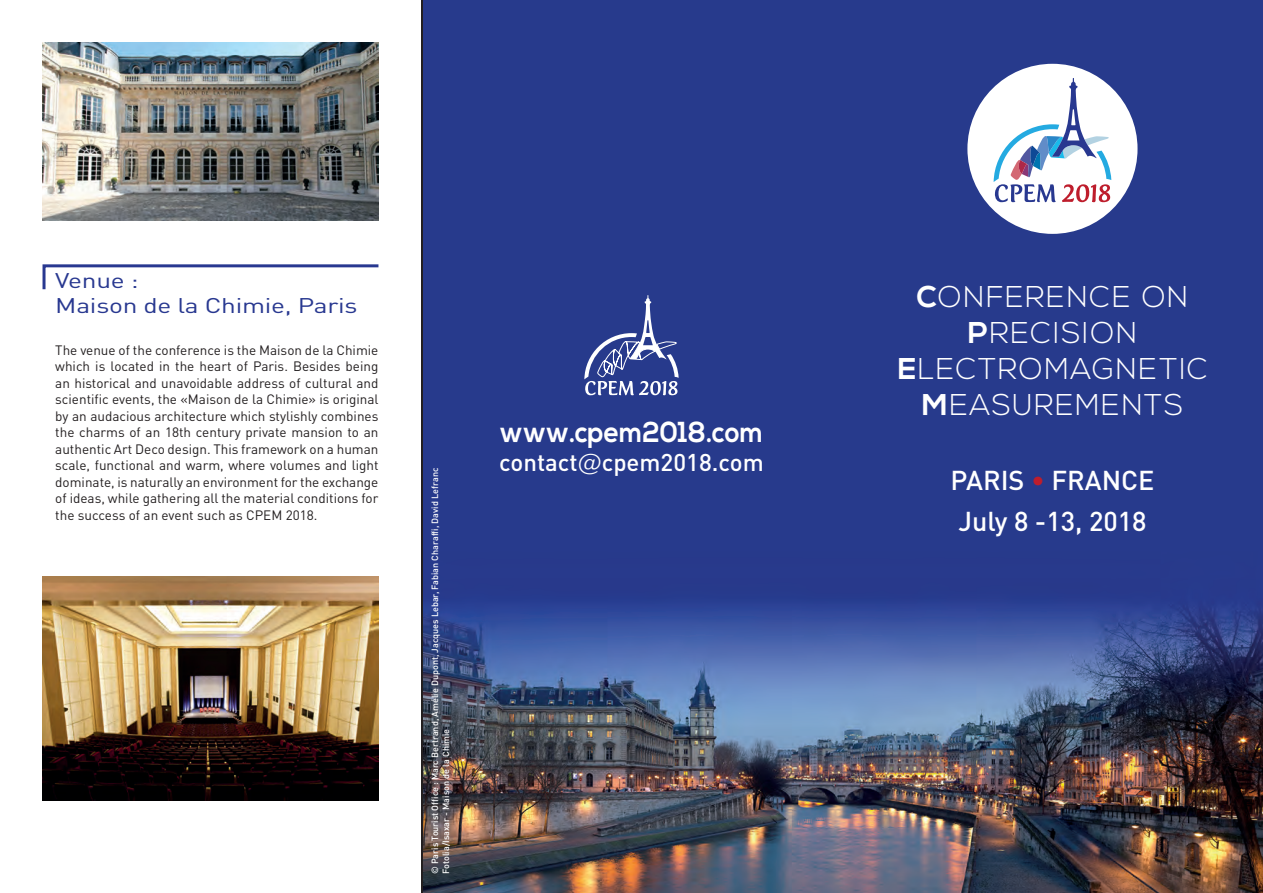
<style>
.page{position:relative;width:1263px;height:893px;background:#fff}
.page>*{position:absolute;margin:0;border:0;box-sizing:border-box;transform-origin:0 0}
.t1{font:300 30px/36px "Nexa";letter-spacing:.05em;color:#fff;text-align:center}
.t2{font:700 28.8px "Nexa";color:#fff;scale:.91 1}
.t3{font:500 27px/41px "DINOT";color:#fff}
.t4{font:500 24px "DINOT";color:#fff}
.t5{font:21px/25.2px "DINOT";letter-spacing:-.01em;color:#283890;scale:1.25 1}
.t6{font:13.5px/16.5px "DINOT";color:#231f20;text-align:justify}
.t7{font:500 9px/10.8px "DINOT";color:#fff}
.s1{font-family:"Futura BT";font-weight:400}
.s2{font-weight:700}
.s3{color:#be1d2c}
</style>
<div class="page">
<img style="left:423px;top:0;width:840px;height:893px">
<div style="left:967px;top:64px;width:170px;height:170px;background:#fff;border-radius:50%"></div>
<svg style="left:994px;top:78px;width:117px;height:125px"></svg>
<img style="left:43px;top:43px;width:335px;height:178px">
<svg style="left:42px;top:264px;width:337px;height:26px"></svg>
<img style="left:43px;top:576px;width:335px;height:224px">
<svg style="left:584px;top:295px;width:95px;height:101px"></svg>
<h3 class="t5" style="left:55px;top:268px;width:243px">Venue :<br>Maison de la Chimie, Paris</h3>
<p class="t6" style="left:55px;top:341px;width:325px">The venue of the conference is the Maison de la Chimie which is located in the heart of Paris. Besides being an historical and unavoidable address of cultural and scientific events, the «Maison de la Chimie» is original by an audacious architecture which stylishly combines the charms of an 18th century private mansion to an authentic Art Deco design. This framework on a human scale, functional and warm, where volumes and light dominate, is naturally an environment for the exchange of ideas, while gathering all the material conditions for the success of an event such as CPEM 2018.</p>
<p class="t7" style="left:429px;top:874px;width:407px;rotate:-90deg">© Paris Tourist Office : Marc Bertrand, Amélie Dupont, Jacques Lebar, Fabian Charaffi, David Lefranc<br>Fotolia/Isaxar - Maison de la Chimie</p>
<h2 class="t2" style="left:500px;top:415px;width:291px">www.cpem2018.com</h2>
<h3 class="t4" style="left:499px;top:447px;width:266px">contact<span class="s1">@</span>cpem2018.com</h3>
<h1 class="t1" style="left:898px;top:280px;width:311px"><span class="s2">C</span>ONFERENCE ON<br><span class="s2">P</span>RECISION<br><span class="s2">E</span>LECTROMAGNETIC<br><span class="s2">M</span>EASUREMENTS</h1>
<h3 class="t3" style="left:950px;top:459px;width:205px">PARIS <span class="s3">•</span> FRANCE<br>July 8 -13, 2018</h3>
</div>
